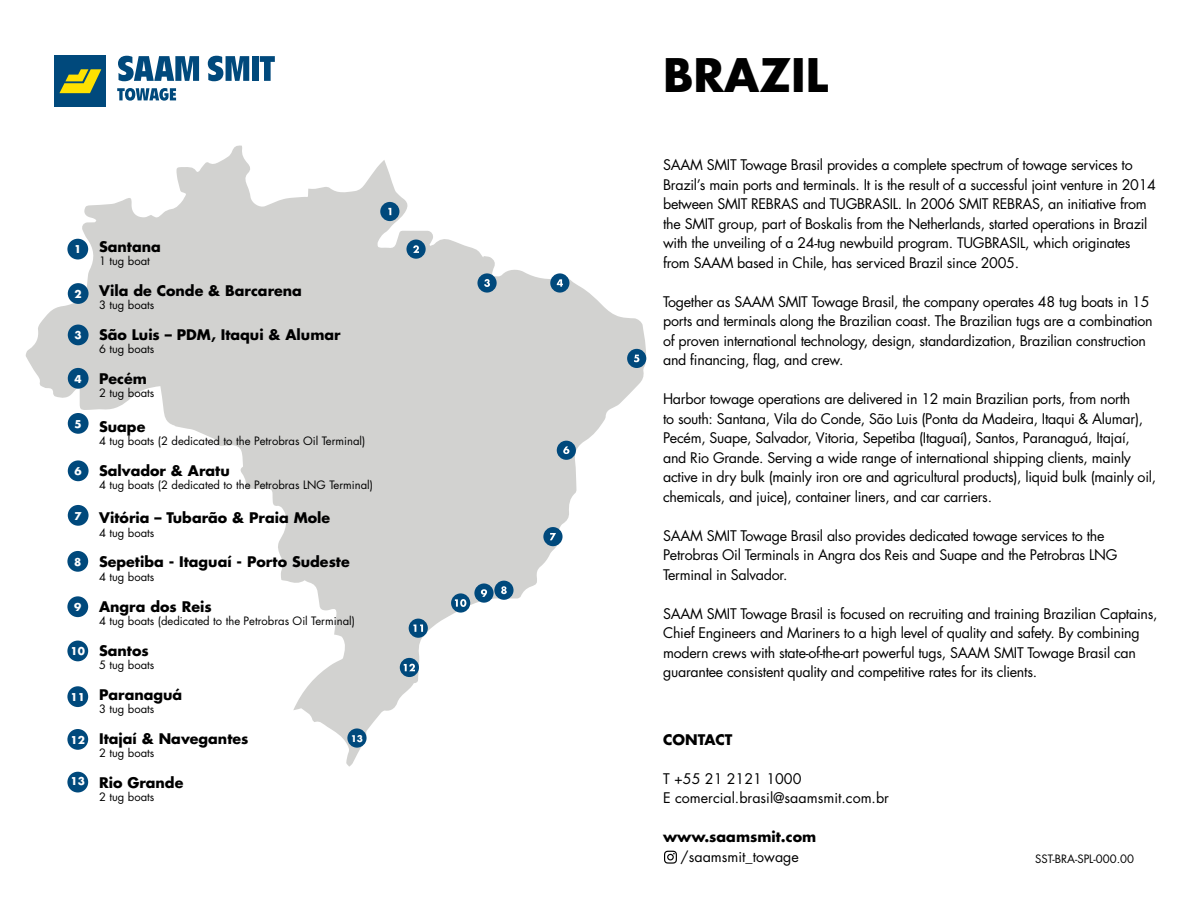
<style>
.page{position:relative;width:1188px;height:918px;background:#fff}
.page>*{position:absolute;margin:0;border:0;box-sizing:border-box;transform-origin:0 0}
.t1{font:700 45px "Futura Std";color:#000}
.t2{font:14.25px/19.5px "Futura Std";letter-spacing:-.02em;color:#000}
.t3{font:700 14.25px "Futura Std";color:#000}
.t4{font:14.25px/19.5px "Futura Std";color:#000}
.t5{font:11.25px "Futura Std";color:#000}
.t6{font:700 10.5px "Futura Std";color:#fff}
.t7{font:700 9px "Futura Std";color:#fff}
</style>
<div class="page">
<div style="left:55px;top:55px;width:51px;height:52px;background:#00497c"></div>
<svg style="left:59px;top:69px;width:42px;height:24px"></svg>
<svg style="left:118px;top:56px;width:81px;height:25px"></svg>
<svg style="left:117px;top:88px;width:59px;height:13px"></svg>
<svg style="left:208px;top:56px;width:41px;height:25px"></svg>
<div style="left:252px;top:56px;width:7px;height:25px;background:#00497c"></div>
<svg style="left:260px;top:56px;width:15px;height:25px"></svg>
<svg style="left:664px;top:851px;width:13px;height:13px"></svg>
<svg style="left:25px;top:145px;width:622px;height:622px"></svg>
<div style="left:477px;top:273px;width:20px;height:20px;background:#00497c;border-radius:50%"></div>
<div style="left:380px;top:202px;width:19px;height:19px;background:#00497c;border-radius:50%"></div>
<div style="left:557px;top:441px;width:19px;height:19px;background:#00497c;border-radius:50%"></div>
<div style="left:550px;top:273px;width:19px;height:20px;background:#00497c;border-radius:50%"></div>
<div style="left:543px;top:527px;width:20px;height:19px;background:#00497c;border-radius:50%"></div>
<div style="left:494px;top:581px;width:20px;height:19px;background:#00497c;border-radius:50%"></div>
<svg style="left:474px;top:583px;width:20px;height:20px"></svg>
<div style="left:451px;top:593px;width:19px;height:20px;background:#00497c;border-radius:50%"></div>
<div style="left:409px;top:619px;width:19px;height:19px;background:#00497c;border-radius:50%"></div>
<svg style="left:400px;top:658px;width:19px;height:19px"></svg>
<div style="left:347px;top:728px;width:20px;height:20px;background:#00497c;border-radius:50%"></div>
<svg style="left:388px;top:208px;width:3px;height:7px"></svg>
<div style="left:406px;top:240px;width:20px;height:19px;background:#00497c;border-radius:50%"></div>
<svg style="left:484px;top:279px;width:6px;height:8px"></svg>
<svg style="left:550px;top:533px;width:6px;height:7px"></svg>
<svg style="left:501px;top:586px;width:6px;height:8px"></svg>
<svg style="left:481px;top:589px;width:6px;height:8px"></svg>
<svg style="left:455px;top:599px;width:11px;height:8px"></svg>
<svg style="left:413px;top:625px;width:10px;height:7px"></svg>
<svg style="left:404px;top:664px;width:11px;height:7px"></svg>
<svg style="left:557px;top:279px;width:6px;height:8px"></svg>
<svg style="left:563px;top:446px;width:6px;height:8px"></svg>
<svg style="left:413px;top:245px;width:6px;height:8px"></svg>
<div style="left:68px;top:325px;width:21px;height:20px;background:#00497c;border-radius:50%"></div>
<div style="left:68px;top:368px;width:21px;height:21px;background:#00497c;border-radius:50%"></div>
<div style="left:68px;top:413px;width:21px;height:21px;background:#00497c;border-radius:50%"></div>
<div style="left:68px;top:460px;width:21px;height:21px;background:#00497c;border-radius:50%"></div>
<div style="left:68px;top:505px;width:21px;height:21px;background:#00497c;border-radius:50%"></div>
<div style="left:67px;top:551px;width:21px;height:21px;background:#00497c;border-radius:50%"></div>
<div style="left:67px;top:596px;width:21px;height:21px;background:#00497c;border-radius:50%"></div>
<div style="left:67px;top:641px;width:21px;height:20px;background:#00497c;border-radius:50%"></div>
<div style="left:67px;top:686px;width:21px;height:21px;background:#00497c;border-radius:50%"></div>
<div style="left:67px;top:772px;width:21px;height:20px;background:#00497c;border-radius:50%"></div>
<div style="left:67px;top:729px;width:21px;height:21px;background:#00497c;border-radius:50%"></div>
<div style="left:67px;top:239px;width:21px;height:21px;background:#00497c;border-radius:50%"></div>
<div style="left:68px;top:283px;width:21px;height:21px;background:#00497c;border-radius:50%"></div>
<div style="left:627px;top:349px;width:19px;height:19px;background:#00497c;border-radius:50%"></div>
<svg style="left:634px;top:355px;width:5px;height:7px"></svg>
<p class="t6" style="left:74px;top:243px;width:9px">1</p>
<p class="t6" style="left:75px;top:287px;width:9px">2</p>
<p class="t6" style="left:75px;top:328px;width:9px">3</p>
<p class="t6" style="left:75px;top:372px;width:9px">4</p>
<p class="t6" style="left:75px;top:417px;width:9px">5</p>
<p class="t6" style="left:75px;top:464px;width:9px">6</p>
<p class="t6" style="left:75px;top:509px;width:9px">7</p>
<p class="t6" style="left:74px;top:555px;width:9px">8</p>
<p class="t6" style="left:74px;top:600px;width:9px">9</p>
<p class="t6" style="left:71px;top:644px;width:16px">10</p>
<p class="t6" style="left:71px;top:690px;width:16px">11</p>
<p class="t6" style="left:71px;top:733px;width:16px">12</p>
<p class="t6" style="left:71px;top:774px;width:16px">13</p>
<p class="t3" style="left:99px;top:237px;width:63px">Santana</p>
<p class="t5" style="left:99px;top:254px;width:52px">1 tug boat</p>
<p class="t3" style="left:99px;top:281px;width:204px">Vila de Conde &amp; Barcarena</p>
<p class="t5" style="left:99px;top:298px;width:57px">3 tug boats</p>
<p class="t3" style="left:99px;top:325px;width:243px">São Luis – PDM, Itaqui &amp; Alumar</p>
<p class="t5" style="left:99px;top:342px;width:57px">6 tug boats</p>
<p class="t3" style="left:99px;top:369px;width:49px">Pecém</p>
<p class="t5" style="left:99px;top:386px;width:57px">2 tug boats</p>
<p class="t3" style="left:99px;top:417px;width:48px">Suape</p>
<p class="t5" style="left:99px;top:434px;width:268px">4 tug boats (2 dedicated to the Petrobras Oil Terminal)</p>
<p class="t3" style="left:99px;top:461px;width:132px">Salvador &amp; Aratu</p>
<p class="t5" style="left:99px;top:478px;width:275px">4 tug boats (2 dedicated to the Petrobras LNG Terminal)</p>
<p class="t3" style="left:99px;top:509px;width:233px">Vitória – Tubarão &amp; Praia Mole</p>
<p class="t5" style="left:99px;top:526px;width:57px">4 tug boats</p>
<p class="t3" style="left:99px;top:553px;width:252px">Sepetiba - Itaguaí - Porto Sudeste</p>
<p class="t5" style="left:99px;top:570px;width:57px">4 tug boats</p>
<p class="t3" style="left:99px;top:597px;width:114px">Angra dos Reis</p>
<p class="t5" style="left:99px;top:614px;width:257px">4 tug boats (dedicated to the Petrobras Oil Terminal)</p>
<p class="t3" style="left:99px;top:641px;width:51px">Santos</p>
<p class="t5" style="left:99px;top:658px;width:57px">5 tug boats</p>
<p class="t3" style="left:99px;top:685px;width:85px">Paranaguá</p>
<p class="t5" style="left:99px;top:702px;width:57px">3 tug boats</p>
<p class="t3" style="left:99px;top:729px;width:151px">Itajaí &amp; Navegantes</p>
<p class="t5" style="left:99px;top:746px;width:57px">2 tug boats</p>
<p class="t3" style="left:99px;top:773px;width:86px">Rio Grande</p>
<p class="t5" style="left:99px;top:790px;width:57px">2 tug boats</p>
<p class="t7" style="left:351px;top:732px;width:14px">13</p>
<h1 class="t1" style="left:663px;top:46px;width:167px">BRAZIL</h1>
<p class="t2" style="left:663px;top:156px;width:494px">SAAM SMIT Towage Brasil provides a complete spectrum of towage services to Brazil’s main ports and terminals. It is the result of a successful joint venture in 2014 between SMIT REBRAS and TUGBRASIL. In 2006 SMIT REBRAS, an initiative from the SMIT group, part of Boskalis from the Netherlands, started operations in Brazil with the unveiling of a 24-tug newbuild program. TUGBRASIL, which originates from SAAM based in Chile, has serviced Brazil since 2005.</p>
<p class="t2" style="left:663px;top:292px;width:491px">Together as SAAM SMIT Towage Brasil, the company operates 48 tug boats in 15 ports and terminals along the Brazilian coast. The Brazilian tugs are a combination of proven international technology, design, standardization, Brazilian construction and financing, flag, and crew.</p>
<p class="t2" style="left:663px;top:390px;width:495px">Harbor towage operations are delivered in 12 main Brazilian ports, from north<br>to south: Santana, Vila do Conde, São Luis (Ponta da Madeira, Itaqui &amp; Alumar), Pecém, Suape, Salvador, Vitoria, Sepetiba (Itaguaí), Santos, Paranaguá, Itajaí, and Rio Grande. Serving a wide range of international shipping clients, mainly active in dry bulk (mainly iron ore and agricultural products), liquid bulk (mainly oil, chemicals, and juice), container liners, and car carriers.</p>
<p class="t2" style="left:663px;top:526px;width:456px">SAAM SMIT Towage Brasil also provides dedicated towage services to the<br>Petrobras Oil Terminals in Angra dos Reis and Suape and the Petrobras LNG<br>Terminal in Salvador.</p>
<p class="t2" style="left:663px;top:604px;width:496px">SAAM SMIT Towage Brasil is focused on recruiting and training Brazilian Captains, Chief Engineers and Mariners to a high level of quality and safety. By combining modern crews with state-of-the-art powerful tugs, SAAM SMIT Towage Brasil can guarantee consistent quality and competitive rates for its clients.</p>
<p class="t3" style="left:663px;top:730px;width:71px">CONTACT</p>
<p class="t4" style="left:663px;top:769px;width:227px">T +55 21 2121 1000<br>E comercial.brasil@saamsmit.com.br</p>
<p class="t3" style="left:663px;top:827px;width:155px">www.saamsmit.com</p>
<p class="t4" style="left:681px;top:847px;width:120px">/saamsmit_towage</p>
<p class="t5" style="left:1035px;top:852px;width:100px">SST-BRA-SPL-000.00</p>
</div>
